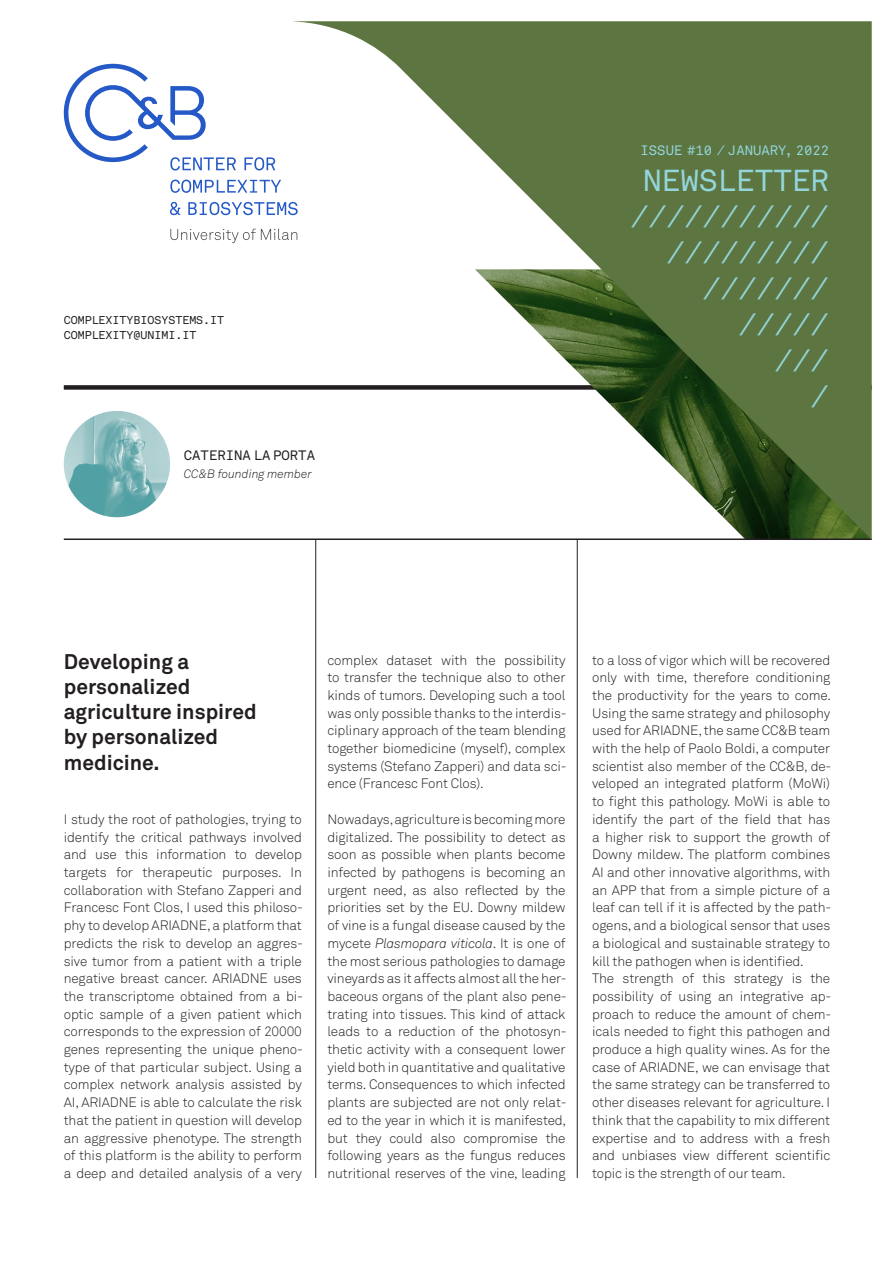
<style>
.page{position:relative;width:893px;height:1263px;background:#fff}
.page>*{position:absolute;margin:0;border:0;box-sizing:border-box;transform-origin:0 0}
.t1{font:30px "Akkurat Mono";color:#93d5da}
.t2{font:700 21px/25.2px "Akkurat";color:#231f20}
.t3{font:300 13.5px/17.7px "Akkurat";letter-spacing:-.01em;color:#231f20;text-align:justify}
.t4{font:13.5px "Akkurat Mono";color:#93d5da}
.t5{font:13.5px "Akkurat Mono";color:#231f20}
.t6{font:italic 300 12px "Akkurat";color:#231f20}
.t7{font:11.25px "Akkurat Mono";color:#231f20}
.s1{font-style:italic}
</style>
<div class="page">
<div style="left:64px;top:385px;width:808px;height:5px;background:#231f20"></div>
<hr style="left:315px;top:540px;width:1px;height:638px;background:#231f20">
<hr style="left:577px;top:540px;width:1px;height:638px;background:#231f20">
<svg style="left:293px;top:21px;width:579px;height:517px;fill:#5d7641"></svg>
<img style="left:64px;top:411px;width:106px;height:106px;border-radius:53px">
<hr style="left:64px;top:538px;width:808px;height:2px;background:#231f20">
<svg style="left:170px;top:202px;width:128px;height:13px"></svg>
<svg style="left:170px;top:180px;width:111px;height:13px"></svg>
<svg style="left:63px;top:64px;width:212px;height:107px"></svg>
<svg style="left:170px;top:229px;width:127px;height:14px"></svg>
<p class="t7" style="left:64px;top:313px;width:162px">COMPLEXITYBIOSYSTEMS.IT</p>
<p class="t7" style="left:64px;top:328px;width:134px">COMPLEXITY@UNIMI.IT</p>
<p class="t5" style="left:184px;top:447px;width:133px">CATERINA LA PORTA</p>
<p class="t6" style="left:184px;top:467px;width:130px">CC&amp;B founding member</p>
<p class="t4" style="left:641px;top:142px;width:190px">ISSUE #10 / JANUARY, 2022</p>
<p class="t1" style="left:643px;top:163px;width:187px">NEWSLETTER</p>
<p class="t1" style="left:631px;top:199px;width:200px">///////////</p>
<p class="t1" style="left:667px;top:235px;width:164px">/////////</p>
<p class="t1" style="left:703px;top:271px;width:128px">///////</p>
<p class="t1" style="left:739px;top:307px;width:92px">/////</p>
<p class="t1" style="left:775px;top:343px;width:56px">///</p>
<p class="t1" style="left:811px;top:379px;width:20px">/</p>
<p class="t2" style="left:64px;top:649px;width:128px">Developing a personalized</p>
<p class="t2" style="left:64px;top:699px;width:194px">agriculture inspired</p>
<p class="t2" style="left:64px;top:724px;width:156px">by personalized medicine.</p>
<p class="t3" style="left:64px;top:810px;width:241px">I study the root of pathologies, trying to identify the critical pathways involved and use this information to develop targets for therapeutic purposes. In collaboration with Stefano Zapperi and Francesc Font Clos, I used this philoso&shy;phy to develop ARIADNE, a platform that predicts the risk to develop an aggres&shy;sive tumor from a patient with a triple negative breast cancer. ARIADNE uses the transcriptome obtained from a bi&shy;optic sample of a given patient which corresponds to the expression of 20000 genes representing the unique pheno&shy;type of that particular subject. Using a complex network analysis assisted by AI, ARIADNE is able to calculate the risk that the patient in question will develop an aggressive phenotype. The strength of this platform is the ability to perform a deep and detailed analysis of a very</p>
<p class="t3" style="left:327px;top:651px;width:241px">complex dataset with the possibility to transfer the technique also to other kinds of tumors. Developing such a tool was only possible thanks to the interdis&shy;ciplinary approach of the team blending together biomedicine (myself), complex systems (Stefano Zapperi) and data sci&shy;ence (Francesc Font Clos).</p>
<p class="t3" style="left:327px;top:810px;width:241px">Nowadays, agriculture is becoming more digitalized. The possibility to detect as soon as possible when plants become infected by pathogens is becoming an urgent need, as also reflected by the priorities set by the EU. Downy mildew of vine is a fungal disease caused by the mycete <span class="s1">Plasmopara viticola</span>. It is one of the most serious pathologies to damage vineyards as it affects almost all the her&shy;baceous organs of the plant also pene&shy;trating into tissues. This kind of attack leads to a reduction of the photosyn&shy;thetic activity with a consequent lower yield both in quantitative and qualitative terms. Consequences to which infected plants are subjected are not only relat&shy;ed to the year in which it is manifested, but they could also compromise the following years as the fungus reduces nutritional reserves of the vine, leading</p>
<p class="t3" style="left:592px;top:651px;width:241px">to a loss of vigor which will be recovered only with time, therefore conditioning the productivity for the years to come.<br>Using the same strategy and philosophy used for ARIADNE, the same CC&amp;B team with the help of Paolo Boldi, a computer scientist also member of the CC&amp;B, de&shy;veloped an integrated platform (MoWi) to fight this pathology. MoWi is able to identify the part of the field that has a higher risk to support the growth of Downy mildew. The platform combines AI and other innovative algorithms, with an APP that from a simple picture of a leaf can tell if it is affected by the path&shy;ogens, and a biological sensor that uses a biological and sustainable strategy to kill the pathogen when is identified.</p>
<p class="t3" style="left:592px;top:970px;width:241px">The strength of this strategy is the possibility of using an integrative ap&shy;proach to reduce the amount of chem&shy;icals needed to fight this pathogen and produce a high quality wines. As for the case of ARIADNE, we can envisage that the same strategy can be transferred to other diseases relevant for agriculture. I think that the capability to mix different expertise and to address with a fresh and unbiases view different scientific topic is the strength of our team.</p>
</div>
